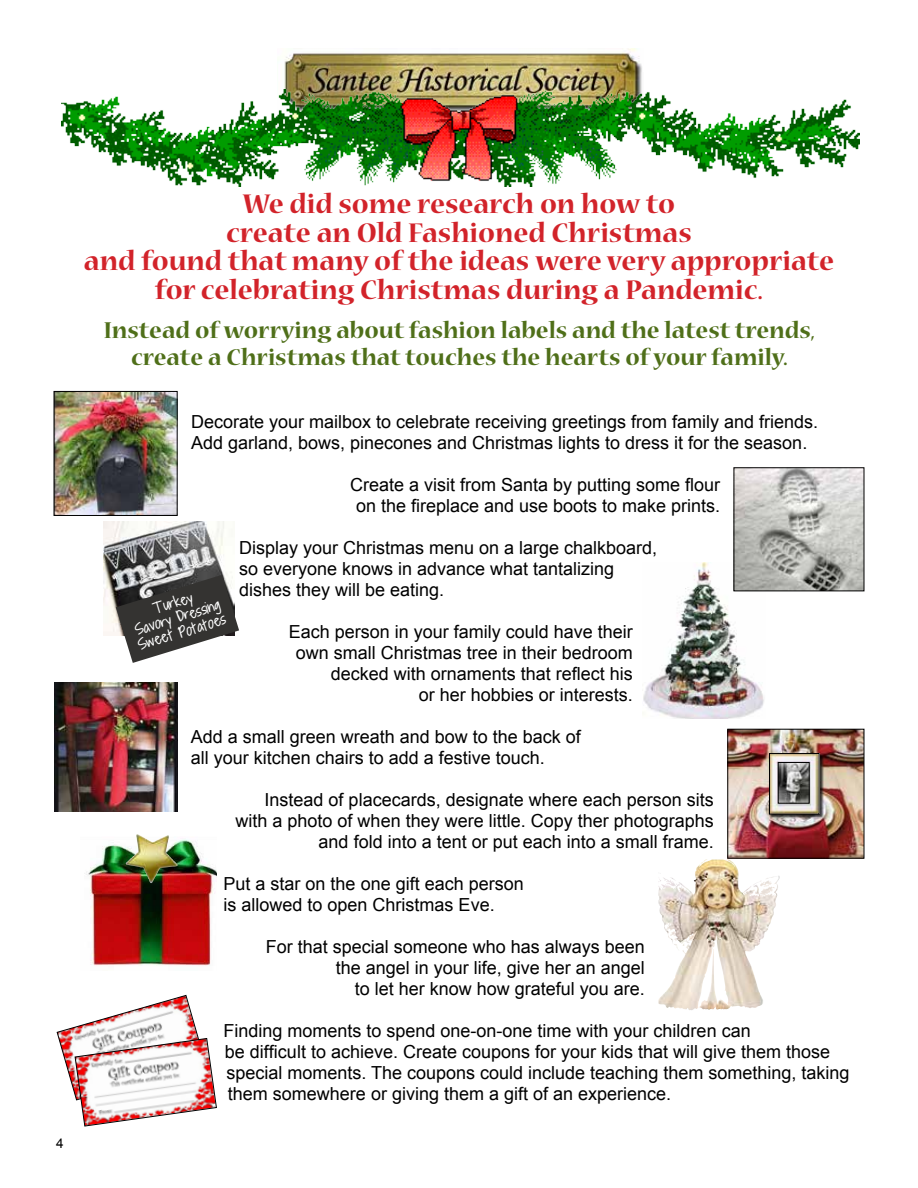
<style>
.page{position:relative;width:918px;height:1188px;background:#fff}
.page>*{position:absolute;margin:0;border:0;box-sizing:border-box;transform-origin:0 0}
.t1{font:700 30px/28.5px "Nueva Std";color:#d2232a;text-align:center}
.t2{font:700 25.5px/27px "Nueva Std";color:#4f6f19;text-align:center}
.t3{font:18px/21px "Arial";color:#000}
.t4{font:15.15px/15.1px "Alpine Script";color:#fff;text-align:center}
.t5{font:13.5px "Arial";color:#000}
</style>
<div class="page">
<img style="left:643px;top:563px;width:122px;height:155px">
<img style="left:56px;top:393px;width:120px;height:121px">
<div style="left:54px;top:391px;width:124px;height:125px;border:1px solid #000"></div>
<img style="left:736px;top:470px;width:126px;height:119px">
<img style="left:103px;top:522px;width:129px;height:113px">
<svg style="left:116px;top:575px;width:123px;height:88px"></svg>
<img style="left:54px;top:682px;width:123px;height:129px">
<svg style="left:56px;top:995px;width:161px;height:132px"></svg>
<img style="left:729px;top:731px;width:133px;height:126px">
<div style="left:727px;top:729px;width:137px;height:130px;border:1px solid #000"></div>
<div style="left:769px;top:753px;width:55px;height:66px;background:#000;opacity:.75"></div>
<img style="left:771px;top:755px;width:47px;height:57px">
<div style="left:769px;top:753px;width:51px;height:61px;border:1px solid #000"></div>
<img style="left:780px;top:764px;width:28px;height:38px">
<div style="left:778px;top:762px;width:32px;height:42px;border:1px solid #000"></div>
<img style="left:86px;top:839px;width:131px;height:127px">
<img style="left:126px;top:834px;width:52px;height:49px">
<img style="left:284px;top:48px;width:358px;height:41px">
<img style="left:61px;top:89px;width:798px;height:98px">
<img style="left:658px;top:859px;width:77px;height:85px">
<p class="t5" style="left:56px;top:1135px;width:9px">4</p>
<h1 class="t1" style="left:84px;top:191px;width:752px">We did some research on how to<br>create an Old Fashioned Christmas<br>and found that many of the ideas were very appropriate for celebrating Christmas during a Pandemic.</h1>
<h2 class="t2" style="left:104px;top:318px;width:713px">Instead of worrying about fashion labels and the latest trends, create a Christmas that touches the hearts of your family.</h2>
<p class="t3" style="left:191px;top:412px;width:629px">Decorate your mailbox to celebrate receiving greetings from family and friends.<br>Add garland, bows, pinecones and Christmas lights to dress it for the season.</p>
<p class="t3" style="left:350px;top:475px;width:372px;text-align:center">Create a visit from Santa by putting some flour on the fireplace and use boots to make prints.</p>
<p class="t3" style="left:239px;top:538px;width:420px">Display your Christmas menu on a large chalkboard, so everyone knows in advance what tantalizing dishes they will be eating.</p>
<p class="t3" style="left:289px;top:622px;width:346px;text-align:right">Each person in your family could have their own small Christmas tree in their bedroom decked with ornaments that reflect his<br>or her hobbies or interests.</p>
<p class="t3" style="left:191px;top:727px;width:392px">Add a small green wreath and bow to the back of all your kitchen chairs to add a festive touch.</p>
<p class="t3" style="left:236px;top:790px;width:480px;text-align:right">Instead of placecards, designate where each person sits with a photo of when they were little. Copy ther photographs and fold into a tent or put each into a small frame.</p>
<p class="t3" style="left:224px;top:874px;width:302px">Put a star on the one gift each person is allowed to open Christmas Eve.</p>
<p class="t3" style="left:266px;top:937px;width:381px;text-align:right">For that special someone who has always been the angel in your life, give her an angel<br>to let her know how grateful you are.</p>
<p class="t3" style="left:223px;top:1021px;width:627px">Finding moments to spend one-on-one time with your children can<br>be difficult to achieve. Create coupons for your kids that will give them those special moments. The coupons could include teaching them something, taking them somewhere or giving them a gift of an experience.</p>
<p class="t4" style="left:127px;top:610px;width:93px;rotate:-17deg">Turkey<br>Savory Dressing<br>Sweet Potatoes</p>
</div>
